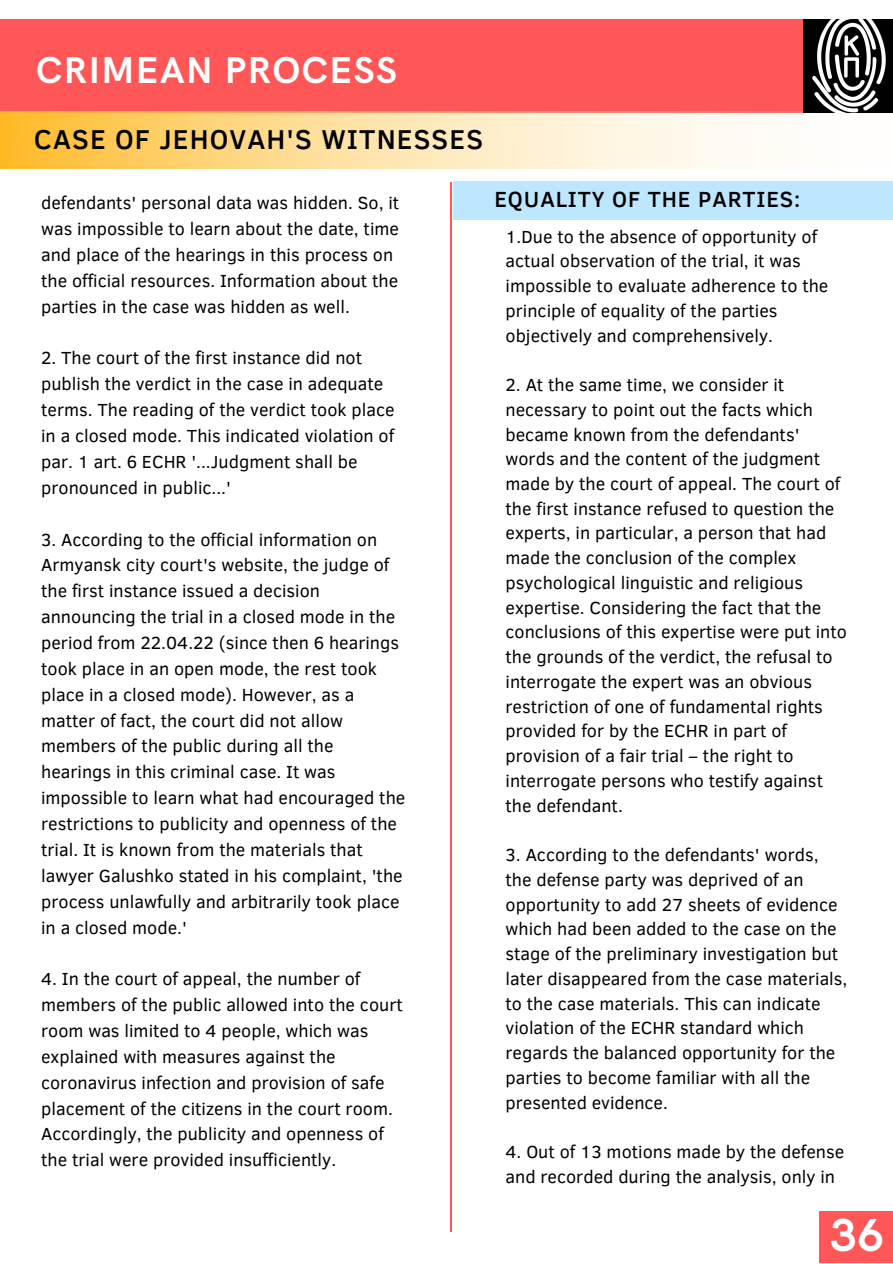
<style>
.page{position:relative;width:893px;height:1264px;background:#fff}
.page>*{position:absolute;margin:0;border:0;box-sizing:border-box;transform-origin:0 0}
.t1{font:700 46.35px "HK Grotesk";color:#fff}
.t2{font:700 37.5px "HK Grotesk";letter-spacing:.04em;color:#fff}
.t3{font:500 27.9px "Clear Sans";letter-spacing:.04em;color:#000}
.t4{font:500 22.5px "Clear Sans";letter-spacing:.04em;color:#000}
.t5{font:18px/24.8px "Clear Sans";color:#000}
</style>
<div class="page">
<div style="left:0;top:19px;width:892px;height:94px;background:#ff5757"></div>
<hr style="left:450px;top:183px;width:1px;height:1048px;background:#ff5757">
<svg style="left:0;top:111px;width:892px;height:58px"></svg>
<img style="left:803px;top:20px;width:89px;height:92px">
<div style="left:819px;top:1211px;width:73px;height:51px;background:#ff5757"></div>
<div style="left:453px;top:181px;width:439px;height:38px;background:#bde6ff"></div>
<p class="t2" style="left:36px;top:50px;width:362px">CRIMEAN PROCESS</p>
<p class="t3" style="left:34px;top:119px;width:450px">CASE OF JEHOVAH'S WITNESSES</p>
<p class="t5" style="left:41px;top:189px;width:359px;line-height:25.8px">defendants' personal data was hidden. So, it was impossible to learn about the date, time and place of the hearings in this process on the official resources. Information about the parties in the case was hidden as well.</p>
<p class="t5" style="left:41px;top:344px;width:355px;line-height:25.8px">2. The court of the first instance did not publish the verdict in the case in adequate terms. The reading of the verdict took place in a closed mode. This indicated violation of par. 1 art. 6 ECHR '...Judgment shall be pronounced in public...'</p>
<p class="t5" style="left:41px;top:525px;width:365px;line-height:25.8px">3. According to the official information on Armyansk city court's website, the judge of the first instance issued a decision announcing the trial in a closed mode in the period from 22.04.22 (since then 6 hearings took place in an open mode, the rest took place in a closed mode). However, as a matter of fact, the court did not allow members of the public during all the hearings in this criminal case. It was impossible to learn what had encouraged the restrictions to publicity and openness of the trial. It is known from the materials that lawyer Galushko stated in his complaint, 'the process unlawfully and arbitrarily took place in a closed mode.'</p>
<p class="t5" style="left:41px;top:965px;width:363px;line-height:25.8px">4. In the court of appeal, the number of members of the public allowed into the court room was limited to 4 people, which was explained with measures against the coronavirus infection and provision of safe placement of the citizens in the court room.<br>Accordingly, the publicity and openness of the trial were provided insufficiently.</p>
<p class="t4" style="left:494px;top:183px;width:307px">EQUALITY OF THE PARTIES:</p>
<p class="t5" style="left:505px;top:223px;width:324px">1.Due to the absence of opportunity of actual observation of the trial, it was impossible to evaluate adherence to the principle of equality of the parties objectively and comprehensively.</p>
<p class="t5" style="left:505px;top:371px;width:343px">2. At the same time, we consider it necessary to point out the facts which became known from the defendants' words and the content of the judgment made by the court of appeal. The court of the first instance refused to question the experts, in particular, a person that had made the conclusion of the complex psychological linguistic and religious expertise. Considering the fact that the conclusions of this expertise were put into the grounds of the verdict, the refusal to interrogate the expert was an obvious restriction of one of fundamental rights provided for by the ECHR in part of provision of a fair trial – the right to interrogate persons who testify against the defendant.</p>
<p class="t5" style="left:505px;top:841px;width:343px">3. According to the defendants' words, the defense party was deprived of an opportunity to add 27 sheets of evidence which had been added to the case on the stage of the preliminary investigation but later disappeared from the case materials, to the case materials. This can indicate violation of the ECHR standard which regards the balanced opportunity for the parties to become familiar with all the presented evidence.</p>
<p class="t5" style="left:505px;top:1138px;width:340px">4. Out of 13 motions made by the defense and recorded during the analysis, only in</p>
<p class="t1" style="left:830px;top:1209px;width:55px">36</p>
</div>
